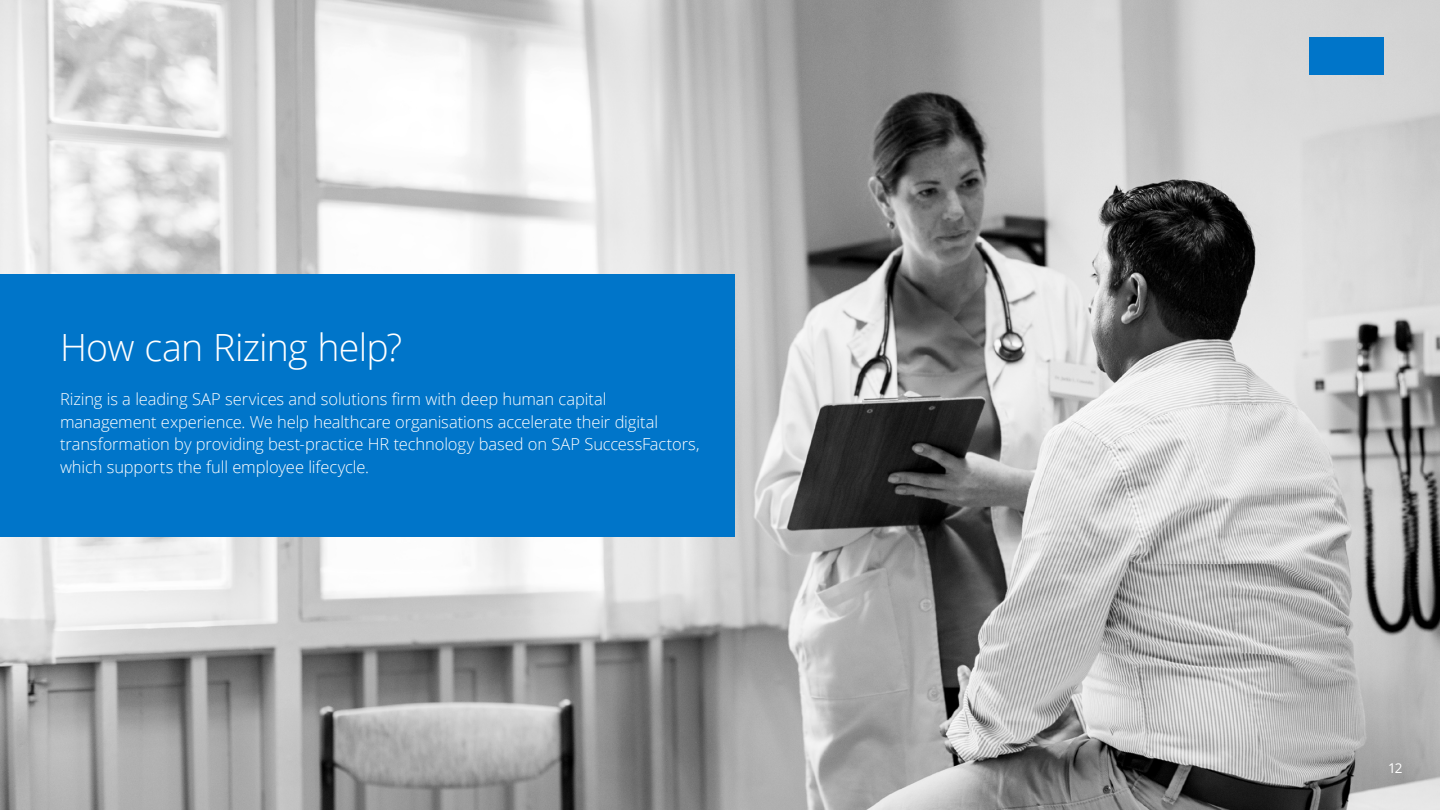
<style>
.page{position:relative;width:1440px;height:810px;background:#fff}
.page>*{position:absolute;margin:0;border:0;box-sizing:border-box;transform-origin:0 0}
._02_Sub_head{font:300 37.5px "Open Sans";letter-spacing:-.02em;color:#fff}
._00_Intro{font:300 16.5px/22.5px "Open Sans";letter-spacing:-.01em;color:#fff}
.t1{font:13.5px "Open Sans";color:#fff}
</style>
<div class="page">
<img style="left:0;top:0;width:1440px;height:810px">
<div style="left:0;top:274px;width:735px;height:262px;background:#0075c9"></div>
<div style="left:1309px;top:38px;width:75px;height:37px;background:#0075c9"></div>
<p class="_02_Sub_head" style="left:60px;top:322px;width:344px">How can Rizing help?</p>
<p class="_00_Intro" style="left:60px;top:387px;width:641px">Rizing is a leading SAP services and solutions firm with deep human capital management experience. We help healthcare organisations accelerate their digital transformation by providing best-practice HR technology based on SAP SuccessFactors, which supports the full employee lifecycle.</p>
<p class="t1" style="left:1388px;top:758px;width:16px">12</p>
</div>
